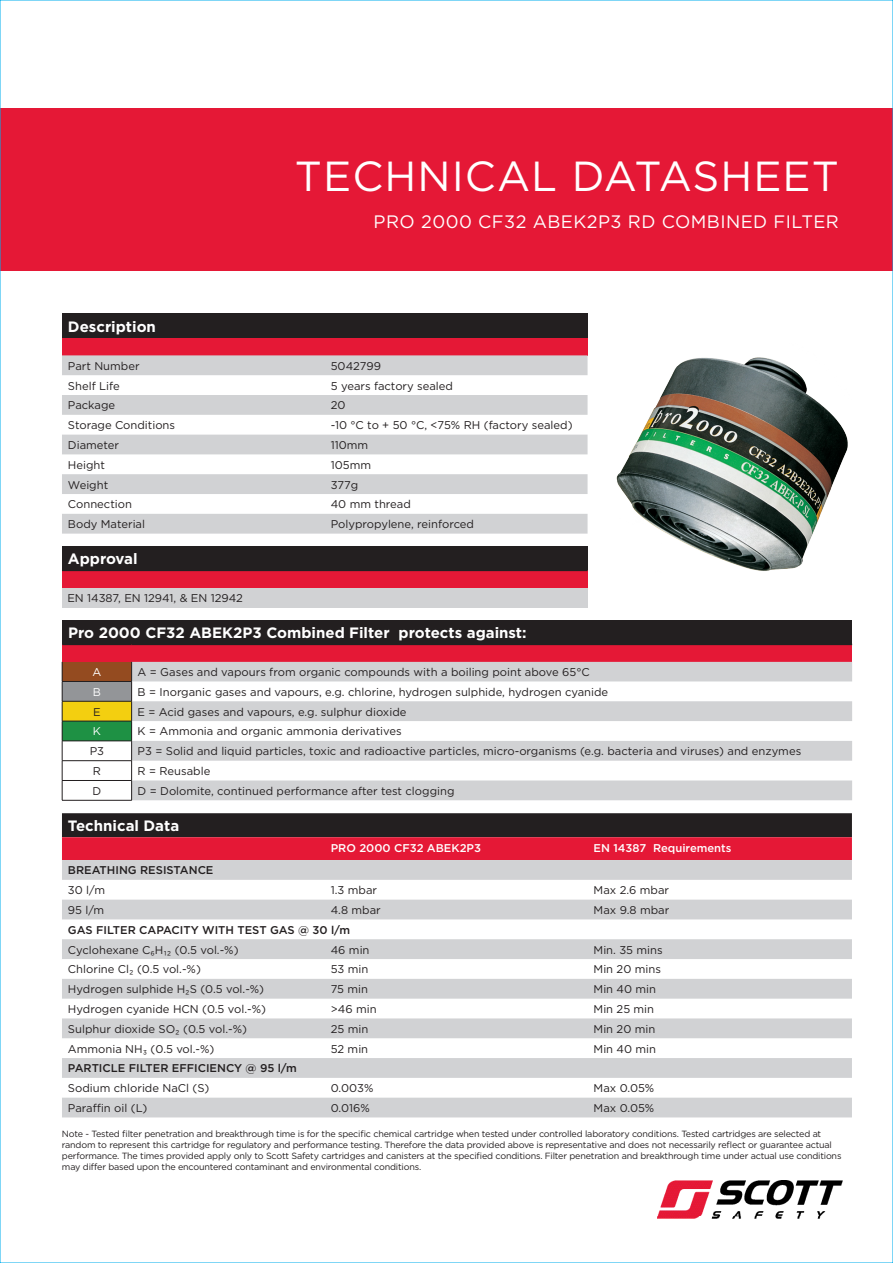
<style>
.page{position:relative;width:893px;height:1263px;background:#fff}
.page>*{position:absolute;margin:0;border:0;box-sizing:border-box;transform-origin:0 0}
.t1{font:42px "Gotham";letter-spacing:.025em;color:#fff}
.t2{font:18px "Gotham";letter-spacing:.025em;color:#fff}
.t3{font:700 15px "Gotham";color:#fff}
.Table_Body{font:11.25px "Gotham";color:#231f20}
.Table_Body-2{font:500 11.25px "Gotham";color:#231f20}
.t4{font:500 11.25px "Gotham";color:#fff}
.t5{font:11.25px "Gotham";color:#fff}
.body_stone_serif{font:9px/10.8px "Gotham";letter-spacing:-.02em;color:#231f20}
</style>
<div class="page">
<div style="left:62px;top:314px;width:526px;height:24px;background:#231f20"></div>
<div style="left:62px;top:338px;width:526px;height:17px;background:#e51836"></div>
<svg style="left:62px;top:355px;width:526px;height:179px;fill:#d1d2d4"></svg>
<div style="left:62px;top:546px;width:526px;height:24px;background:#231f20"></div>
<div style="left:62px;top:570px;width:526px;height:18px;background:#e51836"></div>
<div style="left:62px;top:588px;width:526px;height:20px;background:#d1d2d4"></div>
<hr style="left:62px;top:570px;width:526px;height:1px;background:#231f20">
<div style="left:62px;top:620px;width:790px;height:24px;background:#231f20"></div>
<div style="left:62px;top:644px;width:790px;height:18px;background:#e51836"></div>
<div style="left:62px;top:662px;width:70px;height:19px;background:#944b20"></div>
<svg style="left:132px;top:662px;width:720px;height:138px;fill:#d1d2d4"></svg>
<div style="left:62px;top:681px;width:70px;height:20px;background:#939598"></div>
<div style="left:62px;top:701px;width:70px;height:20px;background:#f3cf10"></div>
<div style="left:62px;top:721px;width:70px;height:20px;background:#1e9144"></div>
<hr style="left:62px;top:644px;width:70px;height:1px;background:#231f20">
<hr style="left:132px;top:644px;width:720px;height:1px;background:#231f20">
<hr style="left:62px;top:681px;width:70px;height:1px;background:#231f20">
<hr style="left:62px;top:701px;width:70px;height:1px;background:#231f20">
<hr style="left:62px;top:721px;width:70px;height:1px;background:#231f20">
<hr style="left:62px;top:741px;width:70px;height:1px;background:#231f20">
<hr style="left:62px;top:760px;width:70px;height:1px;background:#231f20">
<hr style="left:62px;top:780px;width:70px;height:1px;background:#231f20">
<svg style="left:62px;top:662px;width:1px;height:138px"></svg>
<svg style="left:131px;top:662px;width:1px;height:138px"></svg>
<hr style="left:62px;top:800px;width:70px;height:1px;background:#231f20">
<svg style="left:62px;top:813px;width:790px;height:47px;background:#821d2c"></svg>
<svg style="left:62px;top:860px;width:790px;height:257px;fill:#d1d2d4"></svg>
<div style="left:0;top:108px;width:893px;height:163px;background:#e51836"></div>
<img style="left:616px;top:357px;width:232px;height:214px">
<img style="left:658px;top:1180px;width:184px;height:39px">
<p class="t1" style="left:295px;top:149px;width:545px">TECHNICAL DATASHEET</p>
<p class="t2" style="left:374px;top:210px;width:467px">PRO 2000 CF32 ABEK2P3 RD COMBINED FILTER</p>
<p class="t3" style="left:68px;top:317px;width:90px">Description</p>
<p class="Table_Body" style="left:68px;top:359px;width:73px">Part Number</p>
<p class="Table_Body" style="left:331px;top:359px;width:52px">5042799</p>
<p class="Table_Body" style="left:68px;top:378px;width:53px">Shelf Life</p>
<p class="Table_Body" style="left:331px;top:378px;width:124px">5 years factory sealed</p>
<p class="Table_Body" style="left:68px;top:398px;width:49px">Package</p>
<p class="Table_Body" style="left:331px;top:398px;width:16px">20</p>
<p class="Table_Body" style="left:68px;top:418px;width:109px">Storage Conditions</p>
<p class="Table_Body" style="left:331px;top:418px;width:243px">-10 °C to + 50 °C, &lt;75% RH (factory sealed)</p>
<p class="Table_Body" style="left:68px;top:438px;width:53px">Diameter</p>
<p class="Table_Body" style="left:331px;top:438px;width:39px">110mm</p>
<p class="Table_Body" style="left:68px;top:458px;width:39px">Height</p>
<p class="Table_Body" style="left:331px;top:458px;width:42px">105mm</p>
<p class="Table_Body" style="left:68px;top:477px;width:42px">Weight</p>
<p class="Table_Body" style="left:331px;top:477px;width:29px">377g</p>
<p class="Table_Body" style="left:68px;top:497px;width:66px">Connection</p>
<p class="Table_Body" style="left:331px;top:497px;width:82px">40 mm thread</p>
<p class="Table_Body" style="left:68px;top:517px;width:79px">Body Material</p>
<p class="Table_Body" style="left:331px;top:517px;width:145px">Polypropylene, reinforced</p>
<p class="t3" style="left:68px;top:549px;width:71px">Approval</p>
<p class="Table_Body" style="left:67px;top:591px;width:177px">EN 14387, EN 12941, &amp; EN 12942</p>
<p class="t3" style="left:68px;top:623px;width:460px">Pro 2000 CF32 ABEK2P3 Combined Filter protects against:</p>
<p class="t5" style="left:92px;top:665px;width:10px">A</p>
<p class="Table_Body" style="left:138px;top:665px;width:454px">A = Gases and vapours from organic compounds with a boiling point above 65°C</p>
<p class="t5" style="left:93px;top:685px;width:10px">B</p>
<p class="Table_Body" style="left:138px;top:685px;width:472px">B = Inorganic gases and vapours, e.g. chlorine, hydrogen sulphide, hydrogen cyanide</p>
<p class="Table_Body" style="left:93px;top:704px;width:9px">E</p>
<p class="Table_Body" style="left:138px;top:704px;width:270px">E = Acid gases and vapours, e.g. sulphur dioxide</p>
<p class="t5" style="left:93px;top:724px;width:10px">K</p>
<p class="Table_Body" style="left:138px;top:724px;width:266px">K = Ammonia and organic ammonia derivatives</p>
<p class="Table_Body" style="left:90px;top:744px;width:16px">P3</p>
<p class="Table_Body" style="left:138px;top:744px;width:665px">P3 = Solid and liquid particles, toxic and radioactive particles, micro-organisms (e.g. bacteria and viruses) and enzymes</p>
<p class="Table_Body" style="left:93px;top:764px;width:10px">R</p>
<p class="Table_Body" style="left:138px;top:764px;width:74px">R = Reusable</p>
<p class="Table_Body" style="left:92px;top:784px;width:10px">D</p>
<p class="Table_Body" style="left:138px;top:784px;width:318px">D = Dolomite, continued performance after test clogging</p>
<p class="t3" style="left:68px;top:816px;width:113px">Technical Data</p>
<p class="t4" style="left:331px;top:841px;width:152px">PRO 2000 CF32 ABEK2P3</p>
<p class="t4" style="left:594px;top:841px;width:139px">EN 14387 Requirements</p>
<p class="Table_Body-2" style="left:68px;top:863px;width:147px">BREATHING RESISTANCE</p>
<p class="Table_Body" style="left:68px;top:883px;width:39px">30 l/m</p>
<p class="Table_Body" style="left:331px;top:883px;width:48px">1.3 mbar</p>
<p class="Table_Body" style="left:594px;top:883px;width:77px">Max 2.6 mbar</p>
<p class="Table_Body" style="left:68px;top:903px;width:38px">95 l/m</p>
<p class="Table_Body" style="left:331px;top:903px;width:52px">4.8 mbar</p>
<p class="Table_Body" style="left:594px;top:903px;width:77px">Max 9.8 mbar</p>
<p class="Table_Body-2" style="left:68px;top:922px;width:284px">GAS FILTER CAPACITY WITH TEST GAS @ 30 l/m</p>
<p class="Table_Body" style="left:68px;top:942px;width:172px">Cyclohexane C₆H₁₂ (0.5 vol.-%)</p>
<p class="Table_Body" style="left:331px;top:942px;width:40px">46 min</p>
<p class="Table_Body" style="left:594px;top:942px;width:71px">Min. 35 mins</p>
<p class="Table_Body" style="left:68px;top:962px;width:134px">Chlorine Cl₂ (0.5 vol.-%)</p>
<p class="Table_Body" style="left:331px;top:962px;width:39px">53 min</p>
<p class="Table_Body" style="left:594px;top:962px;width:69px">Min 20 mins</p>
<p class="Table_Body" style="left:68px;top:982px;width:198px">Hydrogen sulphide H₂S (0.5 vol.-%)</p>
<p class="Table_Body" style="left:331px;top:982px;width:39px">75 min</p>
<p class="Table_Body" style="left:594px;top:982px;width:64px">Min 40 min</p>
<p class="Table_Body" style="left:68px;top:1002px;width:199px">Hydrogen cyanide HCN (0.5 vol.-%)</p>
<p class="Table_Body" style="left:331px;top:1002px;width:47px">&gt;46 min</p>
<p class="Table_Body" style="left:594px;top:1002px;width:62px">Min 25 min</p>
<p class="Table_Body" style="left:68px;top:1022px;width:181px">Sulphur dioxide SO₂ (0.5 vol.-%)</p>
<p class="Table_Body" style="left:331px;top:1022px;width:39px">25 min</p>
<p class="Table_Body" style="left:594px;top:1022px;width:63px">Min 20 min</p>
<p class="Table_Body" style="left:68px;top:1041px;width:148px">Ammonia NH₃ (0.5 vol.-%)</p>
<p class="Table_Body" style="left:331px;top:1041px;width:39px">52 min</p>
<p class="Table_Body" style="left:594px;top:1041px;width:64px">Min 40 min</p>
<p class="Table_Body-2" style="left:68px;top:1061px;width:230px">PARTICLE FILTER EFFICIENCY @ 95 l/m</p>
<p class="Table_Body" style="left:68px;top:1081px;width:143px">Sodium chloride NaCl (S)</p>
<p class="Table_Body" style="left:331px;top:1081px;width:44px">0.003%</p>
<p class="Table_Body" style="left:594px;top:1081px;width:62px">Max 0.05%</p>
<p class="Table_Body" style="left:68px;top:1101px;width:81px">Paraffin oil (L)</p>
<p class="Table_Body" style="left:331px;top:1101px;width:41px">0.016%</p>
<p class="Table_Body" style="left:594px;top:1101px;width:62px">Max 0.05%</p>
<p class="body_stone_serif" style="left:62px;top:1128px;width:781px">Note - Tested filter penetration and breakthrough time is for the specific chemical cartridge when tested under controlled laboratory conditions. Tested cartridges are selected at random to represent this cartridge for regulatory and performance testing. Therefore the data provided above is representative and does not necessarily reflect or guarantee actual performance. The times provided apply only to Scott Safety cartridges and canisters at the specified conditions. Filter penetration and breakthrough time under actual use conditions may differ based upon the encountered contaminant and environmental conditions.</p>
</div>
